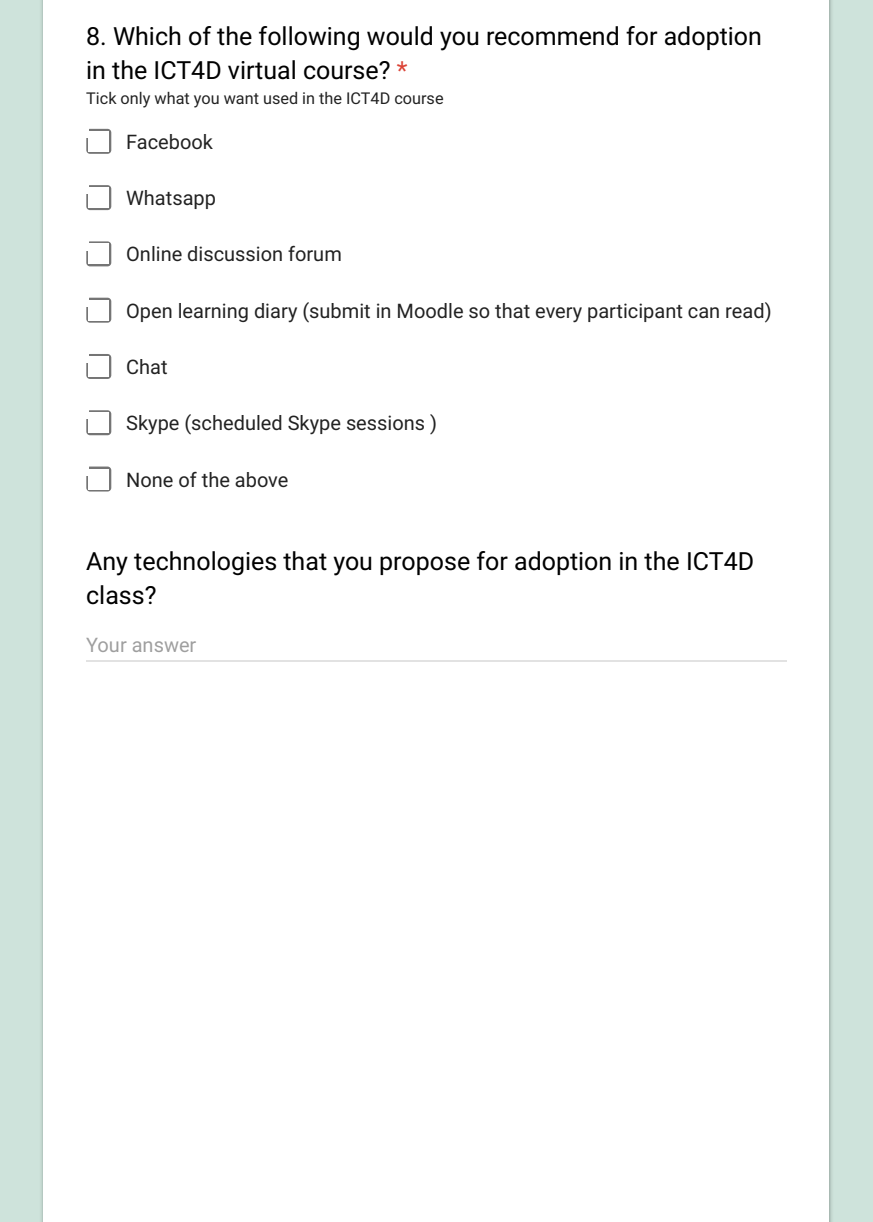
<style>
.page{position:relative;width:873px;height:1222px;background:#fff}
.page>*{position:absolute;margin:0;border:0;box-sizing:border-box;transform-origin:0 0}
.t1{font:25px/33.8px "Roboto";color:#000}
.t2{font:20px "Roboto";color:rgb(0 0 0/.87)}
.t3{font:20px "Roboto";color:rgb(0 0 0/.38)}
.t4{font:16.25px "Roboto";color:rgb(0 0 0/.87)}
.s1{color:#db4437}
</style>
<div class="page">
<div style="left:0;top:0;width:872px;height:1221px;background:#cee3db"></div>
<img style="left:41px;top:0;width:3px;height:1221px">
<img style="left:829px;top:0;width:3px;height:1221px">
<div style="left:44px;top:0;width:785px;height:1221px;background:#fff"></div>
<svg style="left:86px;top:129px;width:25px;height:25px"></svg>
<svg style="left:86px;top:185px;width:25px;height:25px"></svg>
<svg style="left:86px;top:241px;width:25px;height:25px"></svg>
<svg style="left:86px;top:298px;width:25px;height:24px"></svg>
<svg style="left:86px;top:354px;width:25px;height:25px"></svg>
<svg style="left:86px;top:410px;width:25px;height:25px"></svg>
<svg style="left:86px;top:466px;width:25px;height:25px"></svg>
<hr style="left:86px;top:660px;width:700px;height:1px;background:#e2e2e2">
<p class="t1" style="left:86px;top:20px;width:677px">8. Which of the following would you recommend for adoption in the ICT4D virtual course? <span class="s1">*</span></p>
<p class="t4" style="left:86px;top:89px;width:359px">Tick only what you want used in the ICT4D course</p>
<p class="t2" style="left:126px;top:130px;width:88px">Facebook</p>
<p class="t2" style="left:126px;top:186px;width:91px">Whatsapp</p>
<p class="t2" style="left:126px;top:243px;width:217px">Online discussion forum</p>
<p class="t2" style="left:126px;top:299px;width:647px">Open learning diary (submit in Moodle so that every participant can read)</p>
<p class="t2" style="left:126px;top:355px;width:43px">Chat</p>
<p class="t2" style="left:126px;top:411px;width:312px">Skype (scheduled Skype sessions )</p>
<p class="t2" style="left:126px;top:468px;width:164px">None of the above</p>
<p class="t1" style="left:86px;top:545px;width:669px">Any technologies that you propose for adoption in the ICT4D class?</p>
<p class="t3" style="left:86px;top:633px;width:112px">Your answer</p>
</div>
